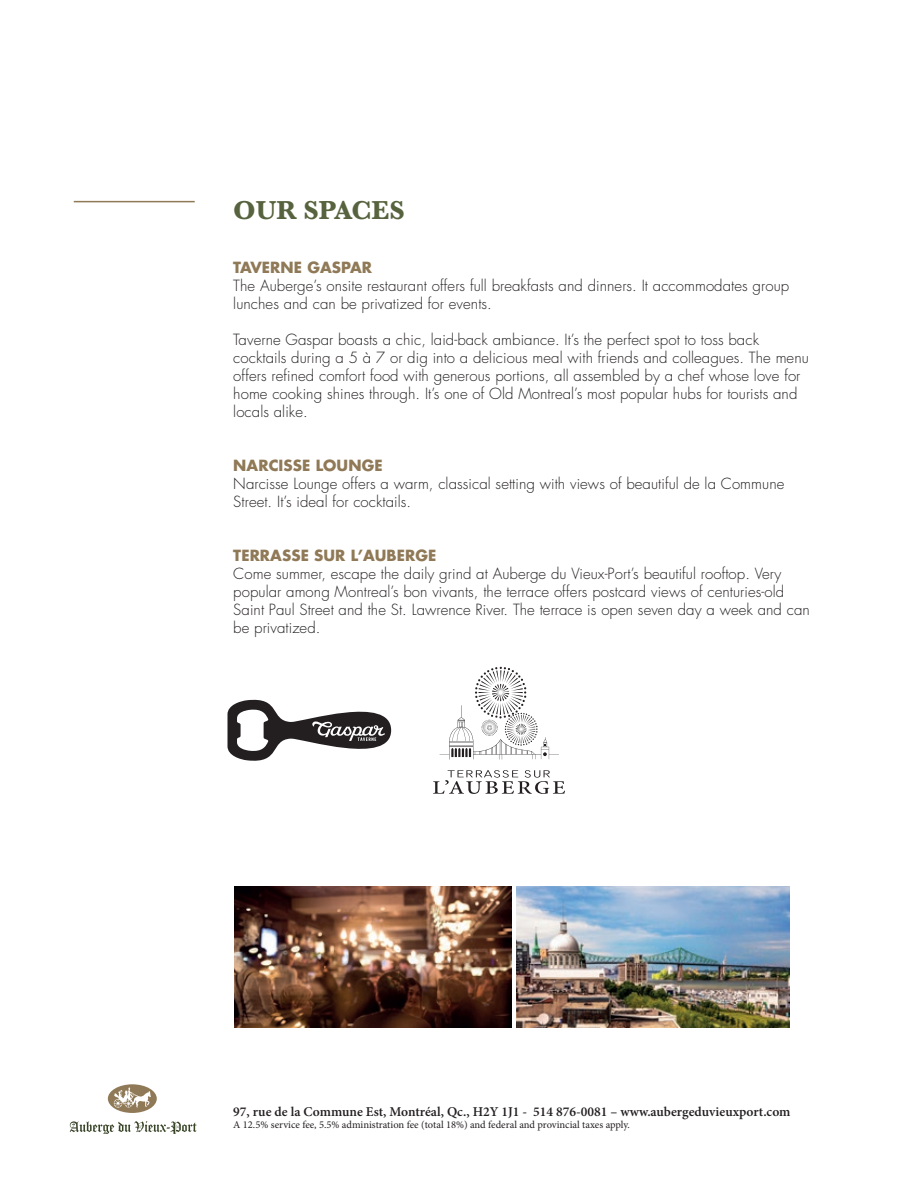
<style>
.page{position:relative;width:918px;height:1188px;background:#fff}
.page>*{position:absolute;margin:0;border:0;box-sizing:border-box;transform-origin:0 0}
.t1{font:700 27px "Baskerville";color:#57633e}
.t2{font:300 15px/18px "Futura";letter-spacing:.005em;color:#231f20}
.t3{font:700 15px "Futura";letter-spacing:.005em;color:#8f7956}
.t4{font:600 13.5px "Minion Pro";color:#231f20}
.t5{font:10.5px "Minion Pro";color:#231f20}
</style>
<div class="page">
<svg style="left:108px;top:1084px;width:49px;height:29px"></svg>
<svg style="left:70px;top:1121px;width:127px;height:13px"></svg>
<svg style="left:228px;top:700px;width:163px;height:61px"></svg>
<svg style="left:433px;top:770px;width:132px;height:24px"></svg>
<svg style="left:440px;top:667px;width:119px;height:93px"></svg>
<hr style="left:74px;top:201px;width:121px;height:1px;background:#8f7956">
<img style="left:517px;top:887px;width:272px;height:141px">
<img style="left:234px;top:887px;width:277px;height:141px">
<h1 class="t1" style="left:233px;top:191px;width:173px">OUR SPACES</h1>
<p class="t3" style="left:233px;top:257px;width:140px">TAVERNE GASPAR</p>
<p class="t2" style="left:233px;top:277px;width:557px">The Auberge’s onsite restaurant offers full breakfasts and dinners. It accommodates group lunches and can be privatized for events.</p>
<p class="t2" style="left:233px;top:331px;width:577px">Taverne Gaspar boasts a chic, laid-back ambiance. It’s the perfect spot to toss back cocktails during a 5 à 7 or dig into a delicious meal with friends and colleagues. The menu offers refined comfort food with generous portions, all assembled by a chef whose love for home cooking shines through. It’s one of Old Montreal’s most popular hubs for tourists and locals alike.</p>
<p class="t3" style="left:233px;top:455px;width:151px">NARCISSE LOUNGE</p>
<p class="t2" style="left:233px;top:475px;width:553px">Narcisse Lounge offers a warm, classical setting with views of beautiful de la Commune<br>Street. It’s ideal for cocktails.</p>
<p class="t3" style="left:233px;top:545px;width:205px">TERRASSE SUR L’AUBERGE</p>
<p class="t2" style="left:233px;top:565px;width:578px">Come summer, escape the daily grind at Auberge du Vieux-Port’s beautiful rooftop. Very popular among Montreal’s bon vivants, the terrace offers postcard views of centuries-old Saint Paul Street and the St. Lawrence River. The terrace is open seven day a week and can be privatized.</p>
<p class="t4" style="left:233px;top:1102px;width:559px">97, rue de la Commune Est, Montréal, Qc., H2Y 1J1 - 514 876-0081 – www.aubergeduvieuxport.com</p>
<p class="t5" style="left:233px;top:1118px;width:398px">A 12.5% service fee, 5.5% administration fee (total 18%) and federal and provincial taxes apply.</p>
</div>
